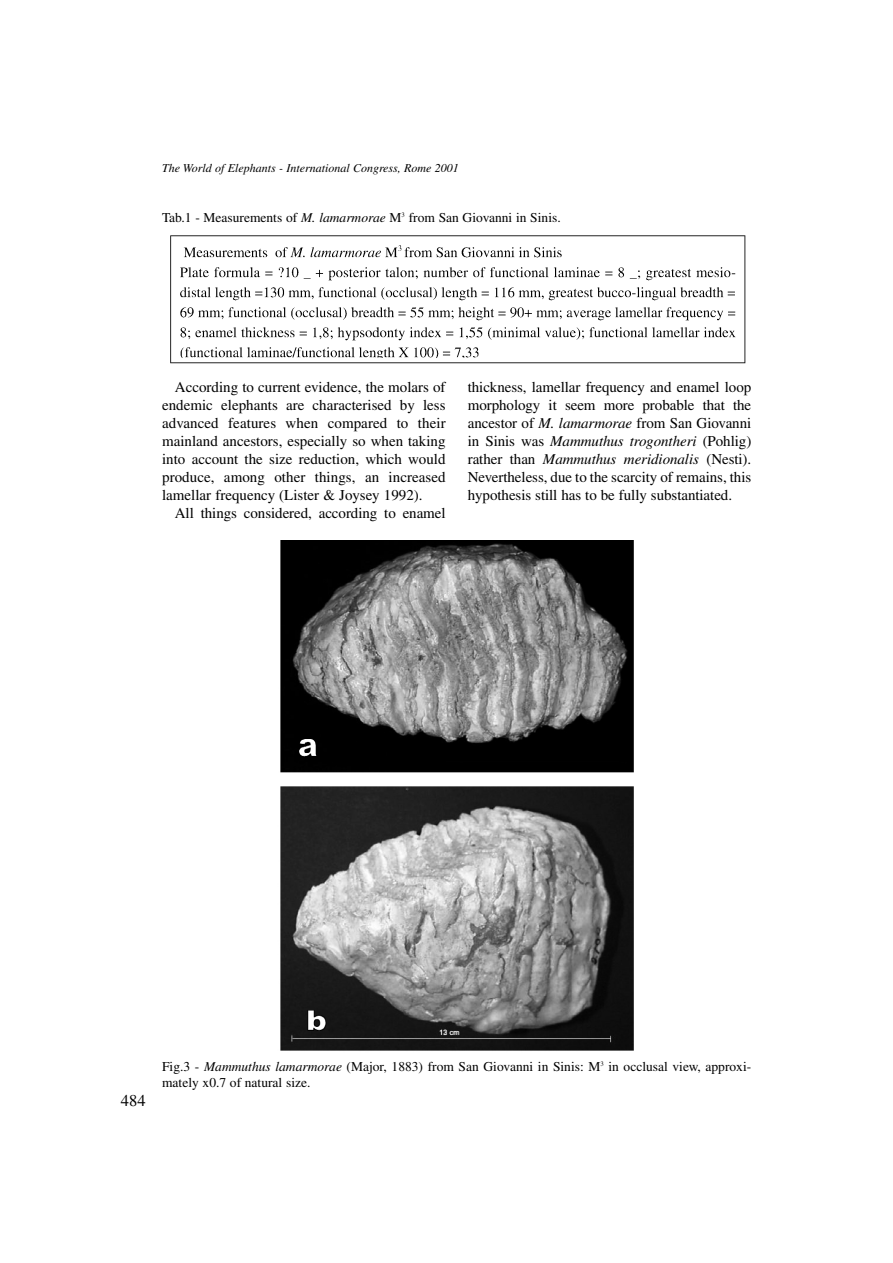
<style>
.page{position:relative;width:893px;height:1263px;background:#fff}
.page>*{position:absolute;margin:0;border:0;box-sizing:border-box;transform-origin:0 0}
.t1{font:16.5px "Times";color:#000}
.t2{font:15px/18px "Times";letter-spacing:-.005em;color:#000;text-align:justify}
.t3{font:13.5px/16.2px "Times";color:#000}
.t4{font:italic 12px "Times";color:#000}
.t5{font:7.5px "Arial";color:#fff}
.s1{font-style:italic}
</style>
<div class="page">
<img style="left:170px;top:235px;width:576px;height:129px">
<img style="left:280px;top:540px;width:354px;height:511px">
<p class="t4" style="left:162px;top:163px;width:298px">The World of Elephants - International Congress, Rome 2001</p>
<p class="t3" style="left:162px;top:211px;width:400px">Tab.1 - Measurements of <span class="s1">M. lamarmorae</span> M<sup>3</sup> from San Giovanni in Sinis.</p>
<p class="t2" style="left:162px;top:380px;width:285px;text-indent:13px">According to current evidence, the molars of endemic elephants are characterised by less advanced features when compared to their mainland ancestors, especially so when taking into account the size reduction, which would produce, among other things, an increased lamellar frequency (Lister &amp; Joysey 1992).</p>
<p class="t2" style="left:175px;top:506px;width:272px">All things considered, according to enamel</p>
<p class="t2" style="left:468px;top:380px;width:285px">thickness, lamellar frequency and enamel loop morphology it seem more probable that the ancestor of <span class="s1">M. lamarmorae</span> from San Giovanni in Sinis was <span class="s1">Mammuthus trogontheri</span> (Pohlig) rather than <span class="s1">Mammuthus meridionalis</span> (Nesti).<br>Nevertheless, due to the scarcity of remains, this hypothesis still has to be fully substantiated.</p>
<p class="t1" style="left:121px;top:1095px;width:26px">484</p>
<p class="t5" style="left:439px;top:1030px;width:22px">13 cm</p>
<p class="t3" style="left:162px;top:1059px;width:590px">Fig.3 - <span class="s1">Mammuthus lamarmorae</span> (Major, 1883) from San Giovanni in Sinis: M<sup>3</sup> in occlusal view, approxi&shy;mately x0.7 of natural size.</p>
</div>
